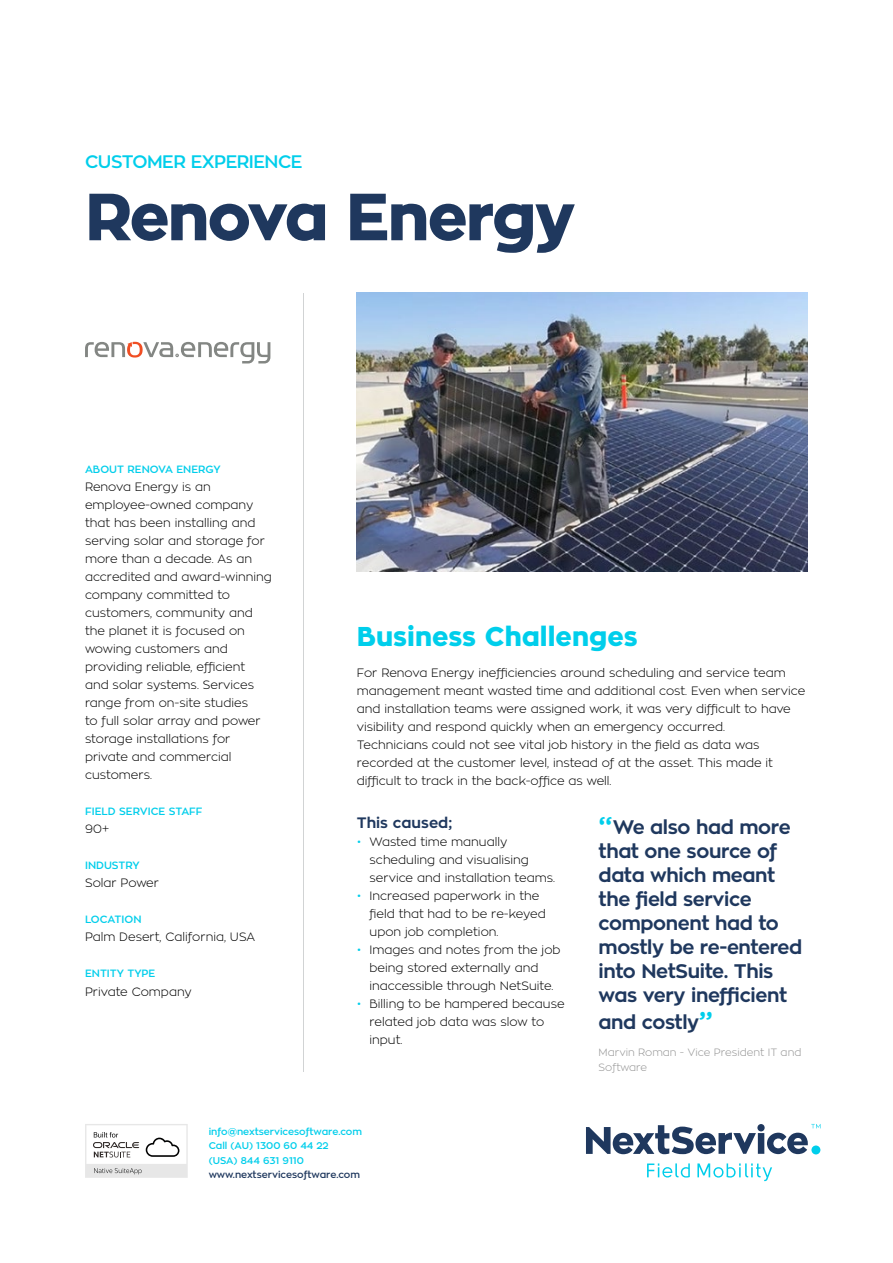
<style>
.page{position:relative;width:893px;height:1263px;background:#fff}
.page>*{position:absolute;margin:0;border:0;box-sizing:border-box;transform-origin:0 0}
.t1{font:800 66px "Zona Pro";letter-spacing:-.03em;color:#1f385e}
.t2{font:800 27px "Zona Pro";color:#00ceeb}
.t3{font:700 19.5px/24px "Zona Pro";letter-spacing:-.02em;color:#1f385e}
.t4{font:600 18px "Zona Pro";letter-spacing:-.03em;color:#00ceeb}
.t5{font:700 15px "Zona Pro";color:#1f385e}
.t6{font:300 12px/18px "Zona Pro";color:#000}
.t7{font:600 10.5px "Zona Pro";color:#00ceeb}
.t8{font:300 10.5px/15px "Zona Pro";color:#949494}
.t9{font:600 9.75px/14.2px "Zona Pro";color:#00ceeb}
.t10{font:600 9.75px "Zona Pro";color:#1f385e}
.s1{color:#00ceeb}
.s2{font-size:30px;color:#00ceeb}
</style>
<div class="page">
<svg style="left:586px;top:1124px;width:234px;height:30px"></svg>
<div style="left:811px;top:1145px;width:9px;height:9px;background:#00ceeb;border-radius:50%"></div>
<svg style="left:647px;top:1163px;width:43px;height:14px"></svg>
<svg style="left:697px;top:1163px;width:75px;height:18px"></svg>
<svg style="left:85px;top:1124px;width:103px;height:54px"></svg>
<img style="left:357px;top:293px;width:451px;height:278px">
<hr style="left:303px;top:293px;width:1px;height:778px;background:#d1d3d4">
<svg style="left:85px;top:342px;width:185px;height:21px"></svg>
<h3 class="t4" style="left:85px;top:150px;width:219px">CUSTOMER EXPERIENCE</h3>
<h1 class="t1" style="left:85px;top:173px;width:492px">Renova Energy</h1>
<p class="t7" style="left:85px;top:463px;width:137px">ABOUT RENOVA ENERGY</p>
<p class="t6" style="left:85px;top:478px;width:188px">Renova Energy is an employee-owned company that has been installing and serving solar and storage for more than a decade. As an accredited and award‑winning company committed to customers, community and the planet it is focused on wowing customers and providing reliable, efficient and solar systems. Services range from on‑site studies<br>to full solar array and power storage installations for private and commercial customers.</p>
<p class="t7" style="left:85px;top:805px;width:119px">FIELD SERVICE STAFF</p>
<p class="t6" style="left:85px;top:820px;width:26px">90+</p>
<p class="t7" style="left:85px;top:859px;width:56px">INDUSTRY</p>
<p class="t6" style="left:85px;top:874px;width:76px">Solar Power</p>
<p class="t7" style="left:85px;top:913px;width:58px">LOCATION</p>
<p class="t6" style="left:85px;top:928px;width:172px">Palm Desert, California, USA</p>
<p class="t7" style="left:85px;top:967px;width:72px">ENTITY TYPE</p>
<p class="t6" style="left:85px;top:982px;width:108px">Private Company</p>
<h2 class="t2" style="left:357px;top:619px;width:282px">Business Challenges</h2>
<p class="t6" style="left:357px;top:664px;width:450px">For Renova Energy inefficiencies around scheduling and service team management meant wasted time and additional cost. Even when service and installation teams were assigned work, it was very difficult to have visibility and respond quickly when an emergency occurred.<br>Technicians could not see vital job history in the field as data was recorded at the customer level, instead of at the asset. This made it difficult to track in the back-office as well.</p>
<p class="t5" style="left:357px;top:813px;width:97px">This caused;</p>
<p class="t6" style="left:370px;top:832px;width:187px;text-indent:-13px"><span class="s1">•</span> Wasted time manually scheduling and visualising service and installation teams.</p>
<p class="t6" style="left:370px;top:886px;width:178px;text-indent:-13px"><span class="s1">•</span> Increased paperwork in the field that had to be re‑keyed upon job completion.</p>
<p class="t6" style="left:370px;top:940px;width:192px;text-indent:-13px"><span class="s1">•</span> Images and notes from the job being stored externally and inaccessible through NetSuite.</p>
<p class="t6" style="left:370px;top:994px;width:197px;text-indent:-13px"><span class="s1">•</span> Billing to be hampered because related job data was slow to input.</p>
<h3 class="t3" style="left:599px;top:815px;width:205px"><span class="s2">“</span>We also had more that one source of data which meant the field service component had to mostly be re-entered into NetSuite. This was very inefficient</h3>
<h3 class="t3" style="left:599px;top:1010px;width:116px">and costly<span class="s2">”</span></h3>
<p class="t8" style="left:599px;top:1045px;width:204px">Marvin Roman - Vice President IT and<br>Software</p>
<p class="t9" style="left:209px;top:1124px;width:155px">info@nextservicesoftware.com<br>Call (AU) 1300 60 44 22<br>(USA) 844 631 9110</p>
<p class="t10" style="left:209px;top:1168px;width:153px">www.nextservicesoftware.com</p>
</div>
